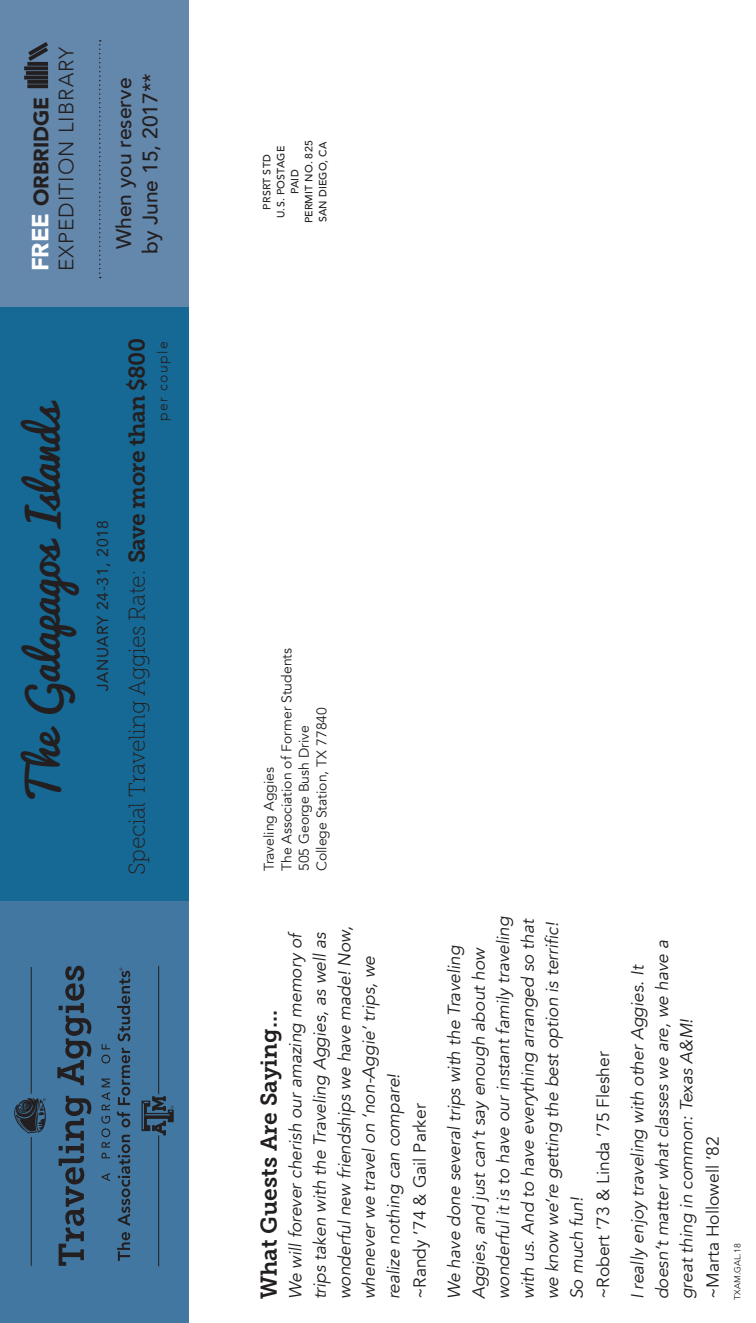
<style>
.page{position:relative;width:756px;height:1323px;background:#fff}
.page>*{position:absolute;margin:0;border:0;box-sizing:border-box;transform-origin:0 0}
.Description{font:42px "Pacifico";color:#231f20}
.Description-2{font:22.75px "Museo Slab 100";letter-spacing:-.02em;color:#231f20}
.Heading{font:22.75px "Museo Slab 700";color:#231f20}
.t1{font:500 21px/26.2px "Avenir";color:#231f20}
.Heading-2{font:300 20.82px/25px "Avenir";letter-spacing:.05em;color:#231f20}
.t2{font:italic 17.5px/24.5px "Avenir";color:#231f20}
.t3{font:17.5px "Avenir";color:#231f20}
.t4{font:15.75px "Avenir";letter-spacing:.04em;color:#231f20}
.t5{font:14px "Avenir";color:#231f20}
.Description-3{font:300 14px "Avenir";letter-spacing:.1em;color:#231f20}
.t6{font:500 10.5px "Avenir";letter-spacing:.025em;color:#231f20}
.Product_Code{font:8.75px "Avenir";color:#231f20}
.s1{font-weight:900;font-size:23.45px;color:#fff}
.s2{font-weight:900}
.s3{font-family:"Museo Slab 700"}
</style>
<div class="page">
<div style="left:0;top:900px;width:188px;height:423px;background:#4177a0"></div>
<div style="left:0;top:305px;width:188px;height:596px;background:#166995"></div>
<div style="left:0;top:0;width:188px;height:306px;background:#6487ac"></div>
<svg style="left:99px;top:40px;width:2px;height:238px"></svg>
<hr style="left:24px;top:76px;width:24px;height:3px;background:#231f20">
<svg style="left:26px;top:42px;width:22px;height:46px"></svg>
<hr style="left:158px;top:1135px;width:1px;height:131px;background:#231f20">
<hr style="left:158px;top:966px;width:1px;height:128px;background:#231f20">
<hr style="left:31px;top:1137px;width:1px;height:129px;background:#231f20">
<hr style="left:31px;top:967px;width:1px;height:127px;background:#231f20">
<svg style="left:59px;top:1096px;width:32px;height:170px"></svg>
<svg style="left:57px;top:966px;width:34px;height:119px"></svg>
<svg style="left:102px;top:1173px;width:8px;height:8px"></svg>
<svg style="left:101px;top:1116px;width:9px;height:42px"></svg>
<svg style="left:102px;top:1079px;width:8px;height:31px"></svg>
<svg style="left:101px;top:1055px;width:9px;height:8px"></svg>
<svg style="left:102px;top:1044px;width:8px;height:5px"></svg>
<svg style="left:117px;top:1232px;width:13px;height:29px"></svg>
<svg style="left:118px;top:1135px;width:12px;height:91px"></svg>
<svg style="left:117px;top:1111px;width:13px;height:17px"></svg>
<svg style="left:118px;top:1048px;width:12px;height:57px"></svg>
<svg style="left:117px;top:968px;width:13px;height:74px"></svg>
<svg style="left:14px;top:1098px;width:32px;height:36px"></svg>
<svg style="left:142px;top:1096px;width:32px;height:39px"></svg>
<p class="Heading-2" style="left:29px;top:271px;width:226px;rotate:-90deg"><span class="s1">FREE</span> <span class="s2">ORBRIDGE<br></span>EXPEDITION LIBRARY</p>
<p class="t1" style="left:110px;top:254px;width:183px;rotate:-90deg">When you reserve by June 15, 2017**</p>
<p class="Description" style="left:7px;top:803px;width:403px;rotate:-90deg">The G alapagos Islands</p>
<p class="t4" style="left:90px;top:691px;width:173px;rotate:-90deg">JANUARY 24-31, 2018</p>
<p class="Description-2" style="left:125px;top:875px;width:538px;rotate:-90deg">Special Traveling Aggies Rate: <span class="s3">Save more than $800</span></p>
<p class="Description-3" style="left:154px;top:421px;width:81px;rotate:-90deg">per couple</p>
<p class="t6" style="left:300px;top:223px;width:84px;rotate:-90deg">PERMIT NO. 825</p>
<p class="t6" style="left:314px;top:222px;width:82px;rotate:-90deg">SAN DIEGO, CA</p>
<p class="t6" style="left:258px;top:210px;width:57px;rotate:-90deg">PRSRT STD</p>
<p class="t6" style="left:272px;top:218px;width:74px;rotate:-90deg">U.S. POSTAGE</p>
<p class="t6" style="left:286px;top:194px;width:26px;rotate:-90deg">PAID</p>
<p class="t5" style="left:278px;top:871px;width:225px;rotate:-90deg">The Association of Former Students</p>
<p class="t5" style="left:313px;top:871px;width:166px;rotate:-90deg">College Station, TX 77840</p>
<p class="t5" style="left:296px;top:871px;width:148px;rotate:-90deg">505 George Bush Drive</p>
<p class="t5" style="left:261px;top:871px;width:105px;rotate:-90deg">Traveling Aggies</p>
<p class="t2" style="left:283px;top:1299px;width:375px;rotate:-90deg">We will forever cherish our amazing memory of trips taken with the Traveling Aggies, as well as wonderful new friendships we have made! Now, whenever we travel on ‘non-Aggie’ trips, we realize nothing can compare!</p>
<p class="Heading" style="left:256px;top:1299px;width:291px;rotate:-90deg">What Guests Are Saying...</p>
<p class="t3" style="left:409px;top:1299px;width:197px;rotate:-90deg">~Randy ’74 &amp; Gail Parker</p>
<p class="t2" style="left:442px;top:1299px;width:385px;rotate:-90deg">We have done several trips with the Traveling Aggies, and just can’t say enough about how wonderful it is to have our instant family traveling with us. And to have everything arranged so that we know we’re getting the best option is terrific!<br>So much fun!</p>
<p class="t3" style="left:593px;top:1299px;width:250px;rotate:-90deg">~Robert ’73 &amp; Linda ’75 Flesher</p>
<p class="t2" style="left:626px;top:1299px;width:361px;rotate:-90deg">I really enjoy traveling with other Aggies. It doesn’t matter what classes we are, we have a great thing in common: Texas A&amp;M!</p>
<p class="t3" style="left:702px;top:1299px;width:165px;rotate:-90deg">~Marta Hollowell ’82</p>
<p class="Product_Code" style="left:732px;top:1300px;width:58px;rotate:-90deg">TXAM.GAL.18</p>
</div>
